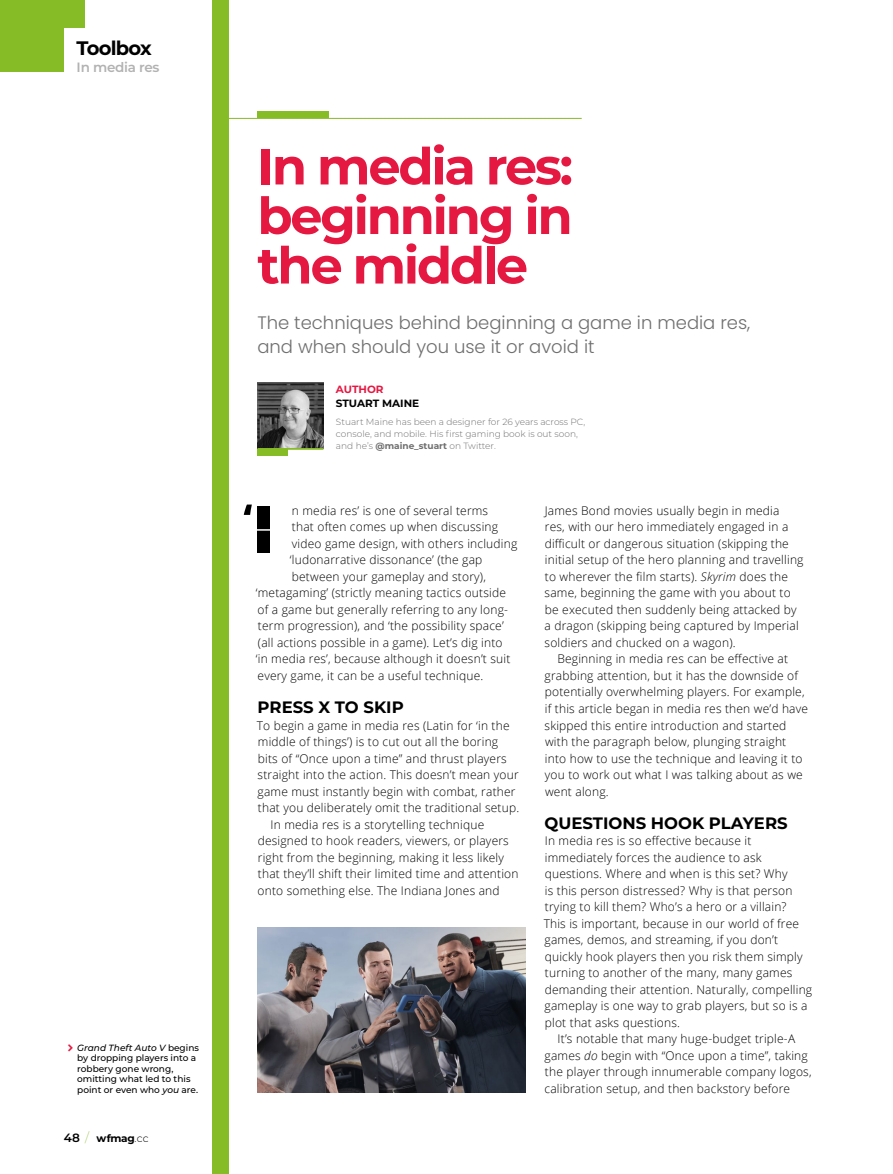
<style>
.page{position:relative;width:893px;height:1174px;background:#fff}
.page>*{position:absolute;margin:0;border:0;box-sizing:border-box;transform-origin:0 0}
.t1{font:800 65.25px "Open Sans";color:#000}
.t2{font:700 51px/49.5px "Montserrat";letter-spacing:-.045em;color:#e51842;text-align:justify}
.t3{font:700 19.5px "Montserrat";letter-spacing:-.04em;color:#000}
.t4{font:300 18px/24px "Poppins";color:#706f6f}
.t5{font:700 16.5px "Montserrat";color:#000}
.t6{font:600 13.5px "Montserrat";letter-spacing:-.02em;color:#b3b2b2}
.t7{font:300 12px/16.5px "Open Sans";letter-spacing:.015em;color:#000}
.t8{font:700 10.5px "Montserrat";letter-spacing:-.01em;color:#000}
.t9{font:700 10.5px "Montserrat";color:#e51842}
.t10{font:300 9px/12px "Montserrat";color:#706f6f}
.t11{font:500 9px/10.5px "Montserrat";color:#000}
.s1{font-style:italic}
.s2{font-weight:600;font-size:12px}
.s3{font-weight:200;font-size:12.9px;color:#86bc25}
.s4{font-weight:300}
.s5{font-weight:700}
</style>
<div class="page">
<div style="left:257px;top:111px;width:72px;height:7px;background:#86bc25"></div>
<hr style="left:213px;top:118px;width:369px;height:1px;background:#86bc25">
<hr style="left:257px;top:449px;width:66px;height:1px;background:#86bc25">
<img style="left:257px;top:927px;width:268px;height:165px">
<img style="left:257px;top:383px;width:66px;height:65px">
<div style="left:257px;top:449px;width:31px;height:7px;background:#86bc25"></div>
<hr style="left:257px;top:448px;width:66px;height:1px;background:#86bc25">
<div style="left:0;top:0;width:85px;height:72px;background:#86bc25"></div>
<div style="left:64px;top:29px;width:87px;height:57px;background:#fff"></div>
<div style="left:213px;top:0;width:16px;height:1174px;background:#86bc25"></div>
<svg style="left:244px;top:504px;width:8px;height:11px"></svg>
<h3 class="t3" style="left:77px;top:34px;width:77px">Toolbox</h3>
<p class="t6" style="left:77px;top:58px;width:84px">In media res</p>
<p class="t11" style="left:77px;top:1041px;width:123px"><span class="s1">Grand Theft Auto V</span> begins by dropping players into a robbery gone wrong, omitting what led to this point or even who <span class="s1">you</span> are.</p>
<p class="t8" style="left:64px;top:1130px;width:86px"><span class="s2">48</span> <span class="s3">/</span> wfmag<span class="s4">.cc</span></p>
<h2 class="t2" style="left:257px;top:139px;width:317px">In media res: beginning in the middle</h2>
<h3 class="t4" style="left:257px;top:311px;width:494px">The techniques behind beginning a game in media res, and when should you use it or avoid it</h3>
<p class="t9" style="left:336px;top:382px;width:49px">AUTHOR</p>
<p class="t8" style="left:336px;top:395px;width:85px">STUART MAINE</p>
<p class="t10" style="left:336px;top:415px;width:251px">Stuart Maine has been a designer for 26 years across PC, console, and mobile. His first gaming book is out soon, and he’s <span class="s5">@maine_stuart</span> on Twitter.</p>
<h1 class="t1" style="left:252px;top:479px;width:24px">I</h1>
<p class="t7" style="left:292px;top:502px;width:198px">n media res’ is one of several terms</p>
<p class="t7" style="left:292px;top:518px;width:208px">that often comes up when discussing</p>
<p class="t7" style="left:292px;top:535px;width:227px">video game design, with others including</p>
<p class="t7" style="left:290px;top:551px;width:194px">‘ludonarrative dissonance’ (the gap</p>
<p class="t7" style="left:292px;top:568px;width:195px">between your gameplay and story),</p>
<p class="t7" style="left:256px;top:584px;width:252px">‘metagaming’ (strictly meaning tactics outside</p>
<p class="t7" style="left:258px;top:601px;width:252px">of a game but generally referring to any long-</p>
<p class="t7" style="left:258px;top:617px;width:247px">term progression), and ‘the possibility space’</p>
<p class="t7" style="left:258px;top:634px;width:246px">(all actions possible in a game). Let’s dig into</p>
<p class="t7" style="left:256px;top:650px;width:256px">‘in media res’, because although it doesn’t suit</p>
<p class="t7" style="left:258px;top:667px;width:227px">every game, it can be a useful technique.</p>
<h3 class="t5" style="left:258px;top:695px;width:148px">PRESS X TO SKIP</h3>
<p class="t7" style="left:257px;top:716px;width:254px">To begin a game in media res (Latin for ‘in the</p>
<p class="t7" style="left:258px;top:733px;width:242px">middle of things’) is to cut out all the boring</p>
<p class="t7" style="left:258px;top:749px;width:250px">bits of “Once upon a time” and thrust players</p>
<p class="t7" style="left:258px;top:766px;width:263px">straight into the action. This doesn’t mean your</p>
<p class="t7" style="left:258px;top:782px;width:259px">game must instantly begin with combat, rather</p>
<p class="t7" style="left:258px;top:799px;width:263px">that you deliberately omit the traditional setup.</p>
<p class="t7" style="left:271px;top:815px;width:215px">In media res is a storytelling technique</p>
<p class="t7" style="left:258px;top:832px;width:253px">designed to hook readers, viewers, or players</p>
<p class="t7" style="left:258px;top:848px;width:248px">right from the beginning, making it less likely</p>
<p class="t7" style="left:258px;top:865px;width:262px">that they’ll shift their limited time and attention</p>
<p class="t7" style="left:258px;top:881px;width:244px">onto something else. The Indiana Jones and</p>
<p class="t7" style="left:544px;top:502px;width:260px">James Bond movies usually begin in media<br>res, with our hero immediately engaged in a difficult or dangerous situation (skipping the initial setup of the hero planning and travelling to wherever the film starts). <span class="s1">Skyrim</span> does the same, beginning the game with you about to be executed then suddenly being attacked by a dragon (skipping being captured by Imperial soldiers and chucked on a wagon).</p>
<p class="t7" style="left:545px;top:650px;width:265px;text-indent:13px">Beginning in media res can be effective at grabbing attention, but it has the downside of potentially overwhelming players. For example, if this article began in media res then we’d have skipped this entire introduction and started with the paragraph below, plunging straight into how to use the technique and leaving it to you to work out what I was talking about as we went along.</p>
<h3 class="t5" style="left:544px;top:810px;width:245px">QUESTIONS HOOK PLAYERS</h3>
<p class="t7" style="left:544px;top:832px;width:270px">In media res is so effective because it immediately forces the audience to ask questions. Where and when is this set? Why<br>is this person distressed? Why is that person trying to kill them? Who’s a hero or a villain?<br>This is important, because in our world of free games, demos, and streaming, if you don’t quickly hook players then you risk them simply turning to another of the many, many games demanding their attention. Naturally, compelling gameplay is one way to grab players, but so is a plot that asks questions.</p>
<p class="t7" style="left:545px;top:1030px;width:269px;text-indent:13px">It’s notable that many huge-budget triple-A games <span class="s1">do</span> begin with “Once upon a time”, taking the player through innumerable company logos, calibration setup, and then backstory before</p>
</div>
